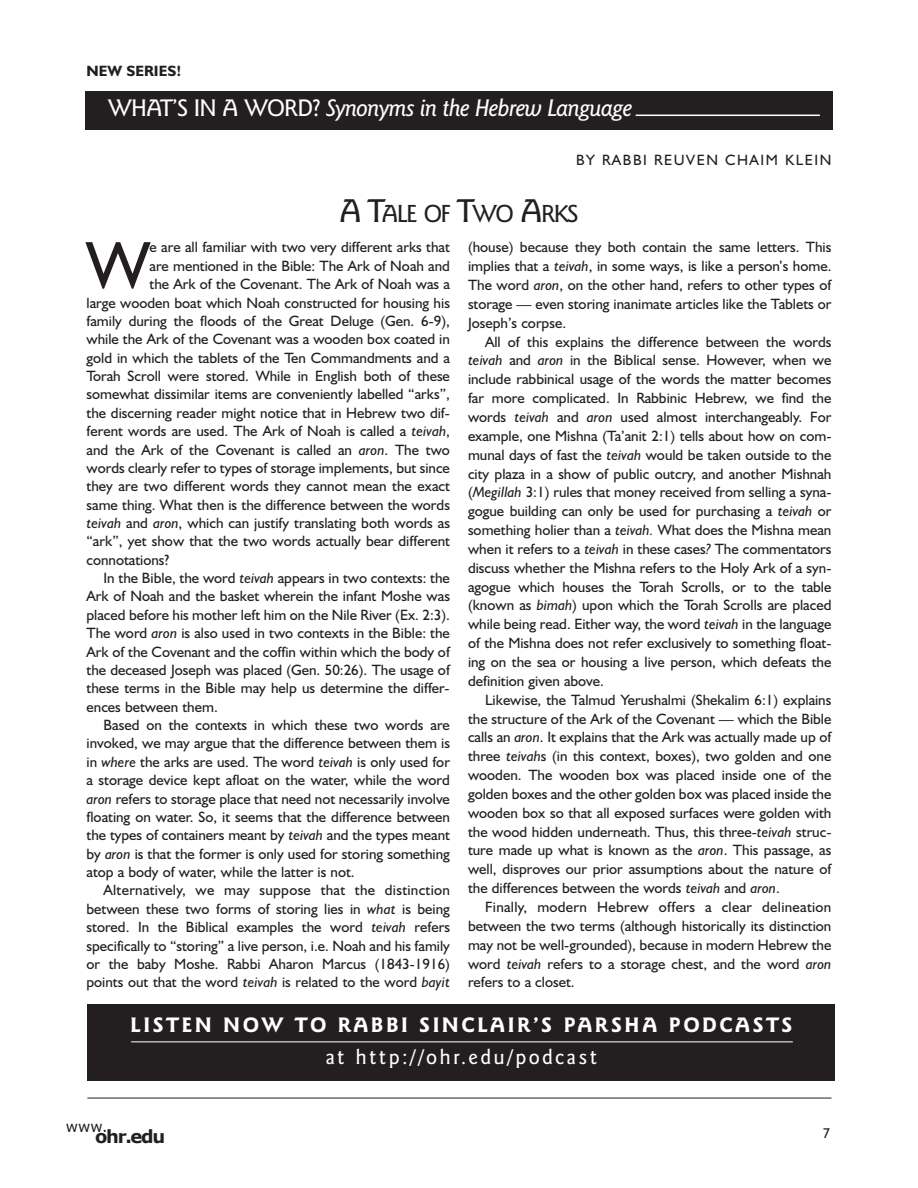
<style>
.page{position:relative;width:918px;height:1188px;background:#fff}
.page>*{position:absolute;margin:0;border:0;box-sizing:border-box;transform-origin:0 0}
.t1{font:67.65px "Humanist 521 BT";color:#231f20}
.t2{font:500 24.75px "Goudy Sans IT Cby BT";letter-spacing:-.07em;color:#231f20}
.t3{font:italic 500 24px "Goudy Sans IT Cby BT";letter-spacing:-.035em;color:#fff}
.t4{font:700 21px "Goudy Sans IT Cby BT";letter-spacing:.115em;color:#fff}
.t5{font:500 21px "Goudy Sans IT Cby BT";letter-spacing:.105em;color:#fff}
.t6{font:700 18px "Verdana";letter-spacing:-.07em;color:#231f20}
.t7{font:15px/18.9px "Humanist 521 BT";color:#231f20;text-align:justify}
.t8{font:15px "Humanist 521 BT";letter-spacing:.02em;color:#231f20}
.t9{font:15px "Humanist 521 BT";letter-spacing:.1em;color:#231f20}
.t10{font:700 15px "Humanist 521 BT";color:#231f20}
.t11{font:15px "Verdana";color:#231f20}
.t12{font:14.25px "Humanist 521 BT";color:#231f20}
.s1{font-style:normal}
.s2{font-size:33px}
.s3{font-style:italic}
</style>
<div class="page">
<hr style="left:87px;top:1098px;width:744px;height:1px;background:#231f20">
<div style="left:85px;top:91px;width:748px;height:38px;background:#231f20"></div>
<hr style="left:636px;top:115px;width:184px;height:1px;background:#fff">
<div style="left:87px;top:1004px;width:748px;height:76px;background:#231f20"></div>
<hr style="left:131px;top:1042px;width:662px;height:1px;background:#fff">
<p class="t10" style="left:87px;top:62px;width:96px">NEW SERIES!</p>
<h3 class="t3" style="left:108px;top:94px;width:526px"><span class="s1">WHAT’S IN A WORD?</span> Synonyms in the Hebrew Language</h3>
<p class="t9" style="left:576px;top:151px;width:257px">BY RABBI REUVEN CHAIM KLEIN</p>
<h2 class="t2" style="left:339px;top:199px;width:241px"><span class="s2">A T</span>ALE OF <span class="s2">T</span>WO <span class="s2">A</span>RKS</h2>
<h1 class="t1" style="left:87px;top:225px;width:65px">W</h1>
<p class="t7" style="left:150px;top:238px;width:302px">e are all familiar with two very different arks that</p>
<p class="t7" style="left:150px;top:256px;width:302px">are mentioned in the Bible: The Ark of Noah and</p>
<p class="t7" style="left:150px;top:275px;width:302px">the Ark of the Covenant. The Ark of Noah was a</p>
<p class="t7" style="left:87px;top:293px;width:365px">large wooden boat which Noah constructed for housing his</p>
<p class="t7" style="left:87px;top:311px;width:365px">family during the floods of the Great Deluge (Gen. 6-9),</p>
<p class="t7" style="left:87px;top:330px;width:365px">while the Ark of the Covenant was a wooden box coated in</p>
<p class="t7" style="left:87px;top:348px;width:365px">gold in which the tablets of the Ten Commandments and a</p>
<p class="t7" style="left:87px;top:366px;width:365px">Torah Scroll were stored. While in English both of these</p>
<p class="t7" style="left:87px;top:385px;width:365px">somewhat dissimilar items are conveniently labelled “arks”,</p>
<p class="t7" style="left:87px;top:403px;width:365px">the discerning reader might notice that in Hebrew two dif-</p>
<p class="t7" style="left:87px;top:422px;width:365px">ferent words are used. The Ark of Noah is called a <span class="s3">teivah</span>,</p>
<p class="t7" style="left:87px;top:440px;width:365px">and the Ark of the Covenant is called an <span class="s3">aron</span>. The two</p>
<p class="t7" style="left:87px;top:458px;width:365px">words clearly refer to types of storage implements, but since</p>
<p class="t7" style="left:87px;top:477px;width:365px">they are two different words they cannot mean the exact</p>
<p class="t7" style="left:87px;top:495px;width:365px">same thing. What then is the difference between the words</p>
<p class="t7" style="left:87px;top:513px;width:365px"><span class="s3">teivah</span> and <span class="s3">aron</span>, which can justify translating both words as</p>
<p class="t7" style="left:87px;top:532px;width:365px">“ark”, yet show that the two words actually bear different</p>
<p class="t7" style="left:87px;top:550px;width:84px">connotations?</p>
<p class="t7" style="left:104px;top:569px;width:348px">In the Bible, the word <span class="s3">teivah</span> appears in two contexts: the</p>
<p class="t7" style="left:87px;top:587px;width:365px">Ark of Noah and the basket wherein the infant Moshe was</p>
<p class="t7" style="left:87px;top:605px;width:365px">placed before his mother left him on the Nile River (Ex. 2:3).</p>
<p class="t7" style="left:87px;top:624px;width:365px">The word <span class="s3">aron</span> is also used in two contexts in the Bible: the</p>
<p class="t7" style="left:87px;top:642px;width:365px">Ark of the Covenant and the coffin within which the body of</p>
<p class="t7" style="left:87px;top:660px;width:365px">the deceased Joseph was placed (Gen. 50:26). The usage of</p>
<p class="t7" style="left:87px;top:679px;width:364px">these terms in the Bible may help us determine the differ-</p>
<p class="t7" style="left:87px;top:697px;width:133px">ences between them.</p>
<p class="t7" style="left:104px;top:715px;width:348px">Based on the contexts in which these two words are</p>
<p class="t7" style="left:87px;top:734px;width:365px">invoked, we may argue that the difference between them is</p>
<p class="t7" style="left:87px;top:752px;width:365px">in <span class="s3">where</span> the arks are used. The word <span class="s3">teivah</span> is only used for</p>
<p class="t7" style="left:87px;top:771px;width:365px">a storage device kept afloat on the water, while the word</p>
<p class="t7" style="left:87px;top:789px;width:365px"><span class="s3">aron</span> refers to storage place that need not necessarily involve</p>
<p class="t7" style="left:87px;top:807px;width:365px">floating on water. So, it seems that the difference between</p>
<p class="t7" style="left:87px;top:826px;width:365px">the types of containers meant by <span class="s3">teivah</span> and the types meant</p>
<p class="t7" style="left:87px;top:844px;width:365px">by <span class="s3">aron</span> is that the former is only used for storing something</p>
<p class="t7" style="left:87px;top:862px;width:270px">atop a body of water, while the latter is not.</p>
<p class="t8" style="left:104px;top:882px;width:348px">Alternatively, we may suppose that the distinction</p>
<p class="t7" style="left:87px;top:899px;width:365px">between these two forms of storing lies in <span class="s3">what</span> is being</p>
<p class="t7" style="left:87px;top:918px;width:365px">stored. In the Biblical examples the word <span class="s3">teivah</span> refers</p>
<p class="t7" style="left:87px;top:936px;width:365px">specifically to “storing” a live person, i.e. Noah and his family</p>
<p class="t7" style="left:87px;top:954px;width:365px">or the baby Moshe. Rabbi Aharon Marcus (1843-1916)</p>
<p class="t7" style="left:87px;top:973px;width:365px">points out that the word <span class="s3">teivah</span> is related to the word <span class="s3">bayit</span></p>
<p class="t7" style="left:468px;top:238px;width:365px">(house) because they both contain the same letters. This implies that a <span class="s3">teivah</span>, in some ways, is like a person’s home.<br>The word <span class="s3">aron</span>, on the other hand, refers to other types of storage — even storing inanimate articles like the Tablets or Joseph’s corpse.</p>
<p class="t7" style="left:468px;top:332px;width:365px;text-indent:17px">All of this explains the difference between the words <span class="s3">teivah</span> and <span class="s3">aron</span> in the Biblical sense. However, when we include rabbinical usage of the words the matter becomes far more complicated. In Rabbinic Hebrew, we find the words <span class="s3">teivah</span> and <span class="s3">aron</span> used almost interchangeably. For example, one Mishna (Ta’anit 2:1) tells about how on com&shy;munal days of fast the <span class="s3">teivah</span> would be taken outside to the city plaza in a show of public outcry, and another Mishnah (<span class="s3">Megillah</span> 3:1) rules that money received from selling a syna&shy;gogue building can only be used for purchasing a <span class="s3">teivah</span> or something holier than a <span class="s3">teivah.</span> What does the Mishna mean when it refers to a <span class="s3">teivah</span> in these cases<span class="s3">?</span> The commentators discuss whether the Mishna refers to the Holy Ark of a syn&shy;agogue which houses the Torah Scrolls, or to the table (known as <span class="s3">bimah</span>) upon which the Torah Scrolls are placed while being read. Either way, the word <span class="s3">teivah</span> in the language of the Mishna does not refer exclusively to something float&shy;ing on the sea or housing a live person, which defeats the definition given above.</p>
<p class="t7" style="left:468px;top:690px;width:365px;text-indent:17px">Likewise, the Talmud Yerushalmi (Shekalim 6:1) explains the structure of the Ark of the Covenant — which the Bible calls an <span class="s3">aron</span>. It explains that the Ark was actually made up of three <span class="s3">teivah</span>s (in this context, boxes), two golden and one wooden. The wooden box was placed inside one of the golden boxes and the other golden box was placed inside the wooden box so that all exposed surfaces were golden with the wood hidden underneath. Thus, this three-<span class="s3">teivah</span> struc&shy;ture made up what is known as the <span class="s3">aron</span>. This passage, as well, disproves our prior assumptions about the nature of the differences between the words <span class="s3">teivah</span> and <span class="s3">aron</span>.</p>
<p class="t7" style="left:468px;top:897px;width:365px;text-indent:17px">Finally, modern Hebrew offers a clear delineation between the two terms (although historically its distinction may not be well-grounded), because in modern Hebrew the word <span class="s3">teivah</span> refers to a storage chest, and the word <span class="s3">aron </span>refers to a closet.</p>
<h3 class="t4" style="left:130px;top:1013px;width:664px">LISTEN NOW TO RABBI SINCLAIR’S PARSHA PODCASTS</h3>
<h3 class="t5" style="left:325px;top:1044px;width:273px">at http://ohr.edu/podcast</h3>
<p class="t11" style="left:66px;top:1117px;width:43px">www.</p>
<p class="t6" style="left:95px;top:1125px;width:72px">ohr.edu</p>
<p class="t12" style="left:823px;top:1125px;width:9px">7</p>
</div>
